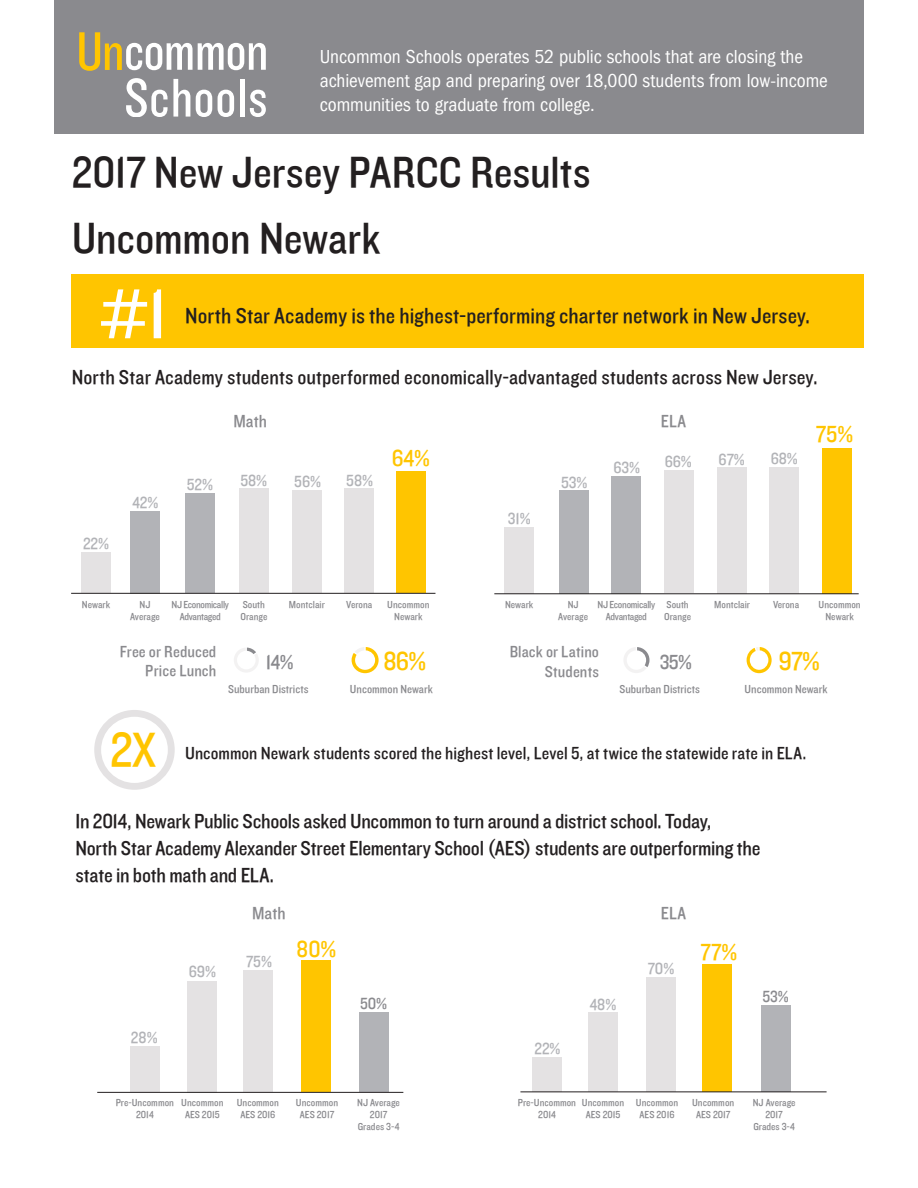
<style>
.page{position:relative;width:918px;height:1188px;background:#fff}
.page>*{position:absolute;margin:0;border:0;box-sizing:border-box;transform-origin:0 0}
.t1{font:73.35px "Knockout HTF30 Junior Welterwt";color:#fff}
.t2{font:49.5px "Knockout HTF30 Junior Welterwt";color:#ffc500}
.t3{font:45px "Knockout HTF30 Junior Welterwt";color:#231f20}
.t4{font:27px "Knockout HTF30 Junior Welterwt";color:#ffc500}
.t5{font:24px "Knockout HTF30 Junior Welterwt";color:#ffc500}
.t6{font:22.5px "Knockout HTF30 Junior Welterwt";letter-spacing:.005em;color:#231f20}
.t7{font:21px/27px "Knockout HTF30 Junior Welterwt";letter-spacing:-.01em;color:#231f20}
.t8{font:21px "Knockout HTF30 Junior Welterwt";color:#8a8a8e}
.t9{font:condensed 19.5px/24px "ITC Franklin Gothic Std";letter-spacing:-.005em;color:#fff}
.t10{font:18px "Knockout HTF30 Junior Welterwt";letter-spacing:.005em;color:#231f20}
.t11{font:18px "Knockout HTF30 Junior Welterwt";letter-spacing:.005em;color:#8a8a8e}
.t12{font:16.65px "Knockout HTF30 Junior Welterwt";color:#b2b3b7}
.t13{font:16.65px "Knockout HTF30 Junior Welterwt";color:#8a8a8e}
.t14{font:16.5px/19.5px "Knockout HTF30 Junior Welterwt";letter-spacing:.005em;color:#8a8a8e;text-align:right}
.t15{font:12px "Knockout HTF30 Junior Welterwt";color:#8a8a8e}
.t16{font:10.5px/12px "Knockout HTF30 Junior Welterwt";color:#8a8a8e;text-align:center}
.t17{font:10.5px/12px "Knockout HTF30 Junior Welterwt";letter-spacing:-.03em;color:#8a8a8e;text-align:center}
</style>
<div class="page">
<div style="left:396px;top:471px;width:29px;height:122px;background:#ffc500"></div>
<div style="left:345px;top:489px;width:29px;height:104px;background:#e4e2e3"></div>
<div style="left:292px;top:491px;width:29px;height:102px;background:#e4e2e3"></div>
<div style="left:239px;top:489px;width:29px;height:104px;background:#e4e2e3"></div>
<div style="left:770px;top:467px;width:29px;height:126px;background:#e4e2e3"></div>
<div style="left:717px;top:467px;width:29px;height:126px;background:#e4e2e3"></div>
<div style="left:664px;top:471px;width:29px;height:122px;background:#e4e2e3"></div>
<div style="left:130px;top:511px;width:29px;height:82px;background:#b2b3b7"></div>
<div style="left:82px;top:552px;width:29px;height:41px;background:#e4e2e3"></div>
<div style="left:559px;top:491px;width:29px;height:103px;background:#b2b3b7"></div>
<div style="left:612px;top:476px;width:29px;height:117px;background:#b2b3b7"></div>
<div style="left:822px;top:448px;width:29px;height:145px;background:#ffc500"></div>
<div style="left:505px;top:527px;width:29px;height:66px;background:#e4e2e3"></div>
<div style="left:185px;top:493px;width:29px;height:100px;background:#b2b3b7"></div>
<div style="left:71px;top:274px;width:793px;height:74px;background:#ffc500"></div>
<div style="left:761px;top:1005px;width:29px;height:87px;background:#b2b3b7"></div>
<div style="left:589px;top:1012px;width:29px;height:79px;background:#e4e2e3"></div>
<div style="left:646px;top:977px;width:29px;height:115px;background:#e4e2e3"></div>
<div style="left:54px;top:0;width:810px;height:134px;background:#8a8a8e"></div>
<svg style="left:79px;top:32px;width:187px;height:39px"></svg>
<svg style="left:126px;top:78px;width:64px;height:39px"></svg>
<svg style="left:196px;top:90px;width:16px;height:27px"></svg>
<svg style="left:218px;top:90px;width:16px;height:27px"></svg>
<div style="left:240px;top:79px;width:5px;height:38px;background:#fff"></div>
<svg style="left:250px;top:90px;width:16px;height:27px"></svg>
<hr style="left:72px;top:593px;width:363px;height:1px;background:#231f20">
<div style="left:188px;top:981px;width:29px;height:111px;background:#e4e2e3"></div>
<div style="left:302px;top:961px;width:29px;height:131px;background:#ffc500"></div>
<div style="left:360px;top:1012px;width:29px;height:80px;background:#b2b3b7"></div>
<div style="left:243px;top:971px;width:30px;height:121px;background:#e4e2e3"></div>
<div style="left:703px;top:964px;width:29px;height:128px;background:#ffc500"></div>
<svg style="left:234px;top:648px;width:25px;height:24px"></svg>
<svg style="left:747px;top:647px;width:25px;height:26px"></svg>
<div style="left:130px;top:1046px;width:29px;height:46px;background:#e4e2e3"></div>
<hr style="left:98px;top:1092px;width:305px;height:1px;background:#231f20">
<div style="left:532px;top:1057px;width:30px;height:34px;background:#e4e2e3"></div>
<hr style="left:521px;top:1091px;width:305px;height:1px;background:#231f20">
<hr style="left:495px;top:593px;width:363px;height:1px;background:#231f20">
<svg style="left:94px;top:710px;width:81px;height:80px"></svg>
<svg style="left:352px;top:647px;width:27px;height:26px"></svg>
<svg style="left:624px;top:647px;width:26px;height:26px"></svg>
<p class="t9" style="left:320px;top:44px;width:509px">Uncommon Schools operates 52 public schools that are closing the achievement gap and preparing over 18,000 students from low-income communities to graduate from college.</p>
<p class="t3" style="left:72px;top:149px;width:520px">2017 New Jersey PARCC Results</p>
<p class="t3" style="left:72px;top:214px;width:310px">Uncommon Newark</p>
<p class="t1" style="left:100px;top:276px;width:68px">#1</p>
<p class="t6" style="left:185px;top:304px;width:626px">North Star Academy is the highest-performing charter network in New Jersey.</p>
<p class="t7" style="left:72px;top:364px;width:747px">North Star Academy students outperformed economically-advantaged students across New Jersey.</p>
<p class="t12" style="left:83px;top:534px;width:27px">22%</p>
<p class="t12" style="left:132px;top:493px;width:27px">42%</p>
<p class="t12" style="left:187px;top:476px;width:28px">52%</p>
<p class="t11" style="left:233px;top:412px;width:35px">Math</p>
<p class="t11" style="left:661px;top:412px;width:27px">ELA</p>
<p class="t12" style="left:240px;top:472px;width:28px">58%</p>
<p class="t12" style="left:294px;top:473px;width:28px">56%</p>
<p class="t12" style="left:346px;top:472px;width:28px">58%</p>
<p class="t5" style="left:392px;top:445px;width:39px">64%</p>
<p class="t12" style="left:508px;top:509px;width:24px">31%</p>
<p class="t12" style="left:561px;top:474px;width:28px">53%</p>
<p class="t12" style="left:613px;top:459px;width:28px">63%</p>
<p class="t12" style="left:665px;top:453px;width:29px">66%</p>
<p class="t12" style="left:719px;top:451px;width:28px">67%</p>
<p class="t12" style="left:771px;top:450px;width:29px">68%</p>
<p class="t5" style="left:816px;top:422px;width:39px">75%</p>
<p class="t16" style="left:82px;top:599px;width:30px">Newark</p>
<p class="t16" style="left:130px;top:599px;width:31px">NJ<br>Average</p>
<p class="t17" style="left:171px;top:599px;width:59px">NJ Economically<br>Advantaged</p>
<p class="t16" style="left:243px;top:599px;width:24px">South</p>
<p class="t16" style="left:289px;top:599px;width:37px">Montclair</p>
<p class="t16" style="left:240px;top:611px;width:28px">Orange</p>
<p class="t16" style="left:346px;top:599px;width:28px">Verona</p>
<p class="t16" style="left:387px;top:599px;width:44px">Uncommon<br>Newark</p>
<p class="t16" style="left:667px;top:599px;width:24px">South</p>
<p class="t16" style="left:714px;top:599px;width:37px">Montclair</p>
<p class="t16" style="left:664px;top:611px;width:28px">Orange</p>
<p class="t16" style="left:505px;top:599px;width:30px">Newark</p>
<p class="t16" style="left:819px;top:599px;width:44px">Uncommon<br>Newark</p>
<p class="t16" style="left:558px;top:599px;width:31px">NJ<br>Average</p>
<p class="t17" style="left:598px;top:599px;width:59px">NJ Economically<br>Advantaged</p>
<p class="t16" style="left:773px;top:599px;width:28px">Verona</p>
<p class="t14" style="left:120px;top:642px;width:98px">Free or Reduced<br>Price Lunch</p>
<p class="t14" style="left:510px;top:643px;width:91px">Black or Latino<br>Students</p>
<p class="t15" style="left:228px;top:683px;width:82px">Suburban Districts</p>
<p class="t15" style="left:350px;top:683px;width:84px">Uncommon Newark</p>
<p class="t15" style="left:619px;top:683px;width:82px">Suburban Districts</p>
<p class="t15" style="left:745px;top:683px;width:84px">Uncommon Newark</p>
<p class="t2" style="left:110px;top:724px;width:48px">2X</p>
<p class="t8" style="left:266px;top:651px;width:29px">14%</p>
<p class="t4" style="left:383px;top:647px;width:44px">86%</p>
<p class="t8" style="left:660px;top:651px;width:34px">35%</p>
<p class="t4" style="left:779px;top:647px;width:43px">97%</p>
<p class="t10" style="left:185px;top:744px;width:623px">Uncommon Newark students scored the highest level, Level 5, at twice the statewide rate in ELA.</p>
<p class="t7" style="left:76px;top:809px;width:686px">In 2014, Newark Public Schools asked Uncommon to turn around a district school. Today,<br>North Star Academy Alexander Street Elementary School (AES) students are outperforming the state in both math and ELA.</p>
<p class="t11" style="left:252px;top:903px;width:35px">Math</p>
<p class="t11" style="left:661px;top:903px;width:27px">ELA</p>
<p class="t5" style="left:297px;top:937px;width:41px">80%</p>
<p class="t12" style="left:246px;top:953px;width:27px">75%</p>
<p class="t5" style="left:700px;top:939px;width:38px">77%</p>
<p class="t12" style="left:648px;top:959px;width:28px">70%</p>
<p class="t12" style="left:189px;top:963px;width:29px">69%</p>
<p class="t12" style="left:131px;top:1029px;width:28px">28%</p>
<p class="t13" style="left:360px;top:995px;width:29px">50%</p>
<p class="t16" style="left:116px;top:1097px;width:60px">Pre-Uncommon<br>2014</p>
<p class="t16" style="left:181px;top:1097px;width:44px">Uncommon</p>
<p class="t16" style="left:185px;top:1109px;width:36px">AES 2015</p>
<p class="t16" style="left:357px;top:1097px;width:44px">NJ Average<br>2017<br>Grades 3-4</p>
<p class="t16" style="left:237px;top:1097px;width:44px">Uncommon</p>
<p class="t16" style="left:240px;top:1109px;width:36px">AES 2016</p>
<p class="t16" style="left:296px;top:1097px;width:44px">Uncommon<br>AES 2017</p>
<p class="t12" style="left:534px;top:1039px;width:27px">22%</p>
<p class="t12" style="left:590px;top:996px;width:28px">48%</p>
<p class="t16" style="left:518px;top:1097px;width:60px">Pre-Uncommon<br>2014</p>
<p class="t16" style="left:582px;top:1097px;width:44px">Uncommon</p>
<p class="t16" style="left:586px;top:1109px;width:36px">AES 2015</p>
<p class="t16" style="left:636px;top:1097px;width:44px">Uncommon</p>
<p class="t16" style="left:640px;top:1109px;width:36px">AES 2016</p>
<p class="t16" style="left:692px;top:1097px;width:44px">Uncommon<br>AES 2017</p>
<p class="t13" style="left:762px;top:988px;width:28px">53%</p>
<p class="t16" style="left:753px;top:1097px;width:44px">NJ Average<br>2017<br>Grades 3-4</p>
</div>
